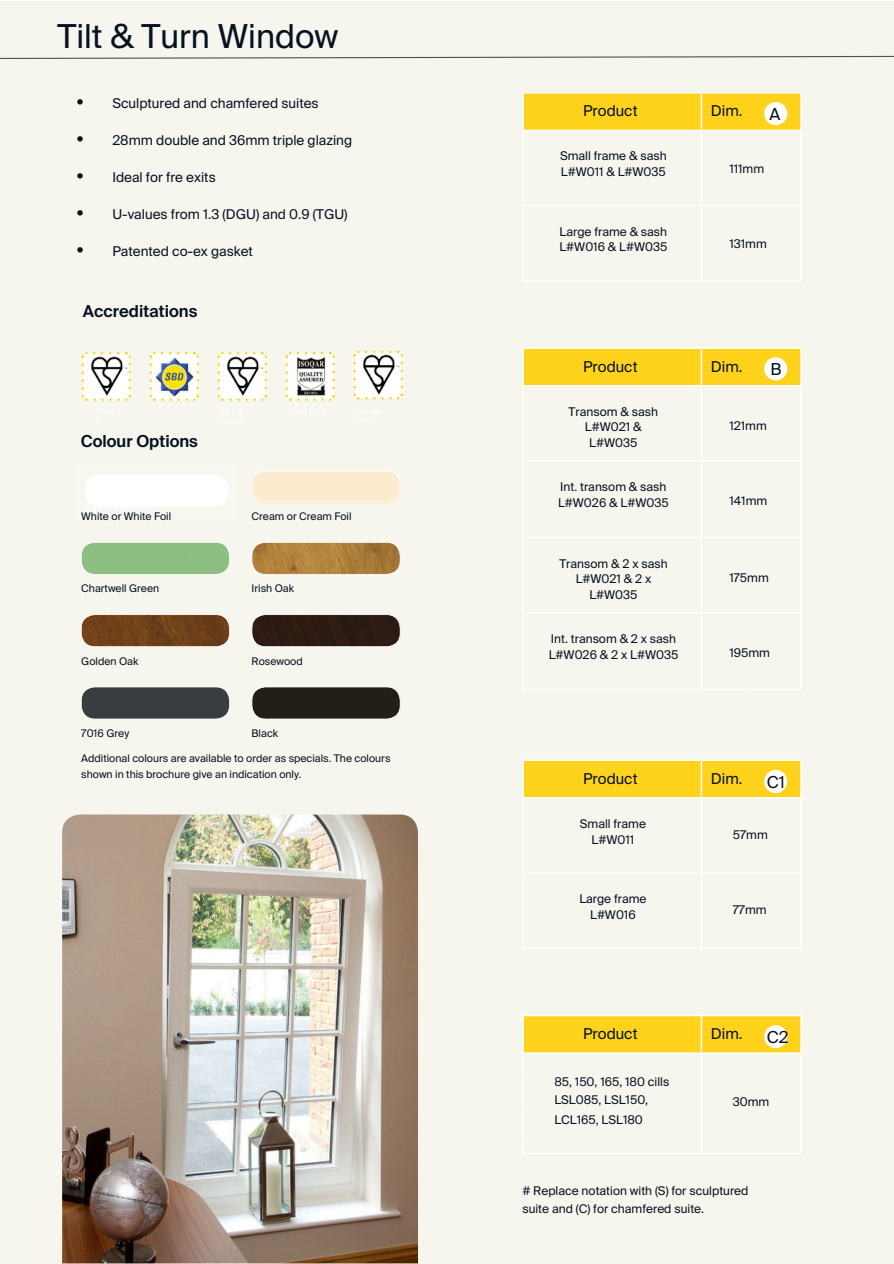
<style>
.page{position:relative;width:894px;height:1264px;background:#fff}
.page>*{position:absolute;margin:0;border:0;box-sizing:border-box;transform-origin:0 0}
.t1{font:33px "Suisse Intl";color:#071220}
.t2{font:600 16.5px "Suisse Intl";color:#071220}
.t3{font:16.5px "Suisse Intl";color:#071220}
.t4{font:15px "Suisse Intl";color:#071220}
.t5{font:13.5px "Suisse Intl";color:#071220}
.t6{font:12px/15.8px "Suisse Intl";color:#071220}
.t7{font:10.5px/16.6px "Suisse Intl";color:#071220}
</style>
<div class="page">
<div style="left:0;top:1px;width:893px;height:1262px;background:#f6f6ef"></div>
<div style="left:523px;top:93px;width:277px;height:37px;background:#ffd31c"></div>
<hr style="left:700px;top:206px;width:2px;height:74px;background:#fff">
<hr style="left:700px;top:131px;width:2px;height:74px;background:#fff">
<hr style="left:522px;top:92px;width:179px;height:1px;background:#fff">
<hr style="left:522px;top:93px;width:1px;height:37px;background:#fff">
<hr style="left:701px;top:92px;width:100px;height:1px;background:#fff">
<hr style="left:700px;top:93px;width:2px;height:37px;background:#fff">
<hr style="left:800px;top:93px;width:1px;height:37px;background:#fff">
<hr style="left:522px;top:206px;width:1px;height:74px;background:#fff">
<hr style="left:800px;top:206px;width:1px;height:74px;background:#fff">
<hr style="left:522px;top:280px;width:179px;height:1px;background:#fff">
<hr style="left:701px;top:280px;width:100px;height:1px;background:#fff">
<hr style="left:522px;top:130px;width:179px;height:1px;background:#fff">
<hr style="left:522px;top:131px;width:1px;height:74px;background:#fff">
<hr style="left:701px;top:130px;width:100px;height:1px;background:#fff">
<hr style="left:800px;top:131px;width:1px;height:74px;background:#fff">
<hr style="left:522px;top:205px;width:179px;height:1px;background:#fff">
<hr style="left:701px;top:205px;width:100px;height:1px;background:#fff">
<hr style="left:522px;top:347px;width:179px;height:2px;background:#fff">
<hr style="left:522px;top:349px;width:1px;height:36px;background:#fff">
<hr style="left:701px;top:347px;width:100px;height:2px;background:#fff">
<hr style="left:522px;top:385px;width:179px;height:1px;background:#fff">
<hr style="left:522px;top:386px;width:1px;height:75px;background:#fff">
<hr style="left:522px;top:461px;width:1px;height:76px;background:#fff">
<hr style="left:522px;top:537px;width:1px;height:76px;background:#fff">
<svg style="left:523px;top:348px;width:278px;height:342px"></svg>
<hr style="left:522px;top:613px;width:1px;height:75px;background:#fff">
<hr style="left:522px;top:688px;width:180px;height:2px;background:#fff">
<div style="left:523px;top:761px;width:277px;height:36px;background:#ffd31c"></div>
<hr style="left:700px;top:873px;width:2px;height:74px;background:#fff">
<hr style="left:700px;top:798px;width:2px;height:74px;background:#fff">
<hr style="left:522px;top:759px;width:179px;height:2px;background:#fff">
<hr style="left:522px;top:761px;width:1px;height:36px;background:#fff">
<hr style="left:701px;top:759px;width:100px;height:2px;background:#fff">
<hr style="left:700px;top:761px;width:2px;height:36px;background:#fff">
<hr style="left:800px;top:761px;width:1px;height:36px;background:#fff">
<hr style="left:522px;top:873px;width:1px;height:74px;background:#fff">
<hr style="left:800px;top:873px;width:1px;height:74px;background:#fff">
<hr style="left:522px;top:947px;width:179px;height:1px;background:#fff">
<hr style="left:701px;top:947px;width:100px;height:1px;background:#fff">
<hr style="left:522px;top:797px;width:179px;height:1px;background:#fff">
<hr style="left:522px;top:798px;width:1px;height:74px;background:#fff">
<hr style="left:701px;top:797px;width:100px;height:1px;background:#fff">
<hr style="left:800px;top:798px;width:1px;height:74px;background:#fff">
<hr style="left:522px;top:872px;width:179px;height:1px;background:#fff">
<hr style="left:701px;top:872px;width:100px;height:1px;background:#fff">
<hr style="left:522px;top:1014px;width:179px;height:2px;background:#fff">
<hr style="left:701px;top:1014px;width:100px;height:2px;background:#fff">
<svg style="left:522px;top:1015px;width:279px;height:139px"></svg>
<div style="left:764px;top:102px;width:23px;height:23px;background:#fff;border-radius:50%"></div>
<div style="left:764px;top:357px;width:23px;height:23px;background:#fff;border-radius:50%"></div>
<div style="left:764px;top:770px;width:23px;height:23px;background:#fff;border-radius:50%"></div>
<div style="left:764px;top:1025px;width:23px;height:23px;background:#fff;border-radius:50%"></div>
<img style="left:62px;top:814px;width:356px;height:449px">
<img style="left:259px;top:502px;width:134px;height:2px">
<svg style="left:252px;top:470px;width:148px;height:32px"></svg>
<div style="left:81px;top:542px;width:148px;height:32px;background:#8dbf82"></div>
<svg style="left:252px;top:542px;width:148px;height:32px"></svg>
<svg style="left:81px;top:614px;width:149px;height:33px"></svg>
<svg style="left:252px;top:614px;width:148px;height:33px"></svg>
<svg style="left:81px;top:687px;width:149px;height:32px"></svg>
<svg style="left:252px;top:687px;width:148px;height:32px"></svg>
<svg style="left:150px;top:352px;width:49px;height:49px"></svg>
<svg style="left:285px;top:352px;width:50px;height:49px"></svg>
<svg style="left:82px;top:352px;width:49px;height:49px"></svg>
<svg style="left:217px;top:352px;width:50px;height:49px"></svg>
<svg style="left:353px;top:350px;width:50px;height:49px"></svg>
<img style="left:85px;top:475px;width:143px;height:36px">
<svg style="left:0;top:55px;width:893px;height:4px"></svg>
<h5 class="t1" style="left:57px;top:16px;width:282px">Tilt &amp; Turn Window</h5>
<h6 class="t4" style="left:77px;top:91px;width:8px">•</h6>
<h6 class="t4" style="left:77px;top:128px;width:8px">•</h6>
<h6 class="t4" style="left:77px;top:165px;width:8px">•</h6>
<h6 class="t4" style="left:77px;top:202px;width:8px">•</h6>
<h6 class="t4" style="left:77px;top:239px;width:8px">•</h6>
<p class="t5" style="left:112px;top:94px;width:208px">Sculptured and chamfered suites</p>
<p class="t5" style="left:112px;top:131px;width:241px">28mm double and 36mm triple glazing</p>
<p class="t5" style="left:112px;top:168px;width:105px">Ideal for fre exits</p>
<p class="t5" style="left:112px;top:205px;width:237px">U-values from 1.3 (DGU) and 0.9 (TGU)</p>
<p class="t5" style="left:112px;top:242px;width:142px">Patented co-ex gasket</p>
<h5 class="t2" style="left:83px;top:300px;width:116px">Accreditations</h5>
<p class="t2" style="left:81px;top:431px;width:119px">Colour Options</p>
<p class="t7" style="left:81px;top:508px;width:91px">White or White Foil</p>
<h4 class="t7" style="left:251px;top:508px;width:101px">Cream or Cream Foil</h4>
<h2 class="t7" style="left:81px;top:580px;width:79px">Chartwell Green</h2>
<h6 class="t7" style="left:251px;top:580px;width:44px">Irish Oak</h6>
<h4 class="t7" style="left:81px;top:652px;width:59px">Golden Oak</h4>
<h6 class="t7" style="left:251px;top:652px;width:53px">Rosewood</h6>
<h4 class="t7" style="left:81px;top:725px;width:49px">7016 Grey</h4>
<h6 class="t7" style="left:251px;top:725px;width:28px">Black</h6>
<h4 class="t7" style="left:81px;top:750px;width:310px">Additional colours are available to order as specials. The colours shown in this brochure give an indication only.</h4>
<h6 class="t4" style="left:583px;top:102px;width:56px">Product</h6>
<h3 class="t6" style="left:560px;top:148px;width:108px">Small frame &amp; sash<br>L#W011 &amp; L#W035</h3>
<p class="t6" style="left:559px;top:223px;width:109px">Large frame &amp; sash<br>L#W016 &amp; L#W035</p>
<p class="t4" style="left:710px;top:102px;width:33px">Dim.</p>
<h4 class="t3" style="left:769px;top:104px;width:12px">A</h4>
<p class="t6" style="left:729px;top:161px;width:36px">111mm</p>
<h4 class="t6" style="left:729px;top:236px;width:39px">131mm</h4>
<h6 class="t4" style="left:583px;top:357px;width:56px">Product</h6>
<p class="t6" style="left:568px;top:404px;width:91px;text-align:center">Transom &amp; sash<br>L#W021 &amp;<br>L#W035</p>
<p class="t6" style="left:558px;top:479px;width:112px">Int. transom &amp; sash<br>L#W026 &amp; L#W035</p>
<p class="t6" style="left:559px;top:555px;width:110px;text-align:center">Transom &amp; 2 x sash<br>L#W021 &amp; 2 x<br>L#W035</p>
<p class="t6" style="left:548px;top:631px;width:131px">Int. transom &amp; 2 x sash<br>L#W026 &amp; 2 x L#W035</p>
<p class="t4" style="left:710px;top:357px;width:33px">Dim.</p>
<p class="t3" style="left:770px;top:359px;width:13px">B</p>
<p class="t6" style="left:729px;top:418px;width:39px">121mm</p>
<p class="t6" style="left:729px;top:493px;width:39px">141mm</p>
<p class="t6" style="left:729px;top:569px;width:41px">175mm</p>
<p class="t6" style="left:729px;top:645px;width:42px">195mm</p>
<h3 class="t4" style="left:583px;top:769px;width:56px">Product</h3>
<p class="t6" style="left:579px;top:815px;width:68px;text-align:center">Small frame<br>L#W011</p>
<p class="t6" style="left:579px;top:891px;width:69px;text-align:center">Large frame<br>L#W016</p>
<p class="t4" style="left:710px;top:769px;width:33px">Dim.</p>
<h6 class="t3" style="left:766px;top:771px;width:20px">C1</h6>
<p class="t6" style="left:732px;top:826px;width:36px">57mm</p>
<p class="t6" style="left:732px;top:902px;width:35px">77mm</p>
<p class="t4" style="left:583px;top:1024px;width:56px">Product</p>
<p class="t6" style="left:554px;top:1072px;width:116px;line-height:18px">85, 150, 165, 180 cills<br>LSL085, LSL150,</p>
<p class="t6" style="left:554px;top:1111px;width:90px">LCL165, LSL180</p>
<p class="t4" style="left:710px;top:1024px;width:33px">Dim.</p>
<h6 class="t3" style="left:766px;top:1026px;width:23px">C2</h6>
<p class="t6" style="left:732px;top:1094px;width:38px">30mm</p>
<h6 class="t6" style="left:522px;top:1181px;width:227px;line-height:18px"># Replace notation with (S) for sculptured suite and (C) for chamfered suite.</h6>
</div>
